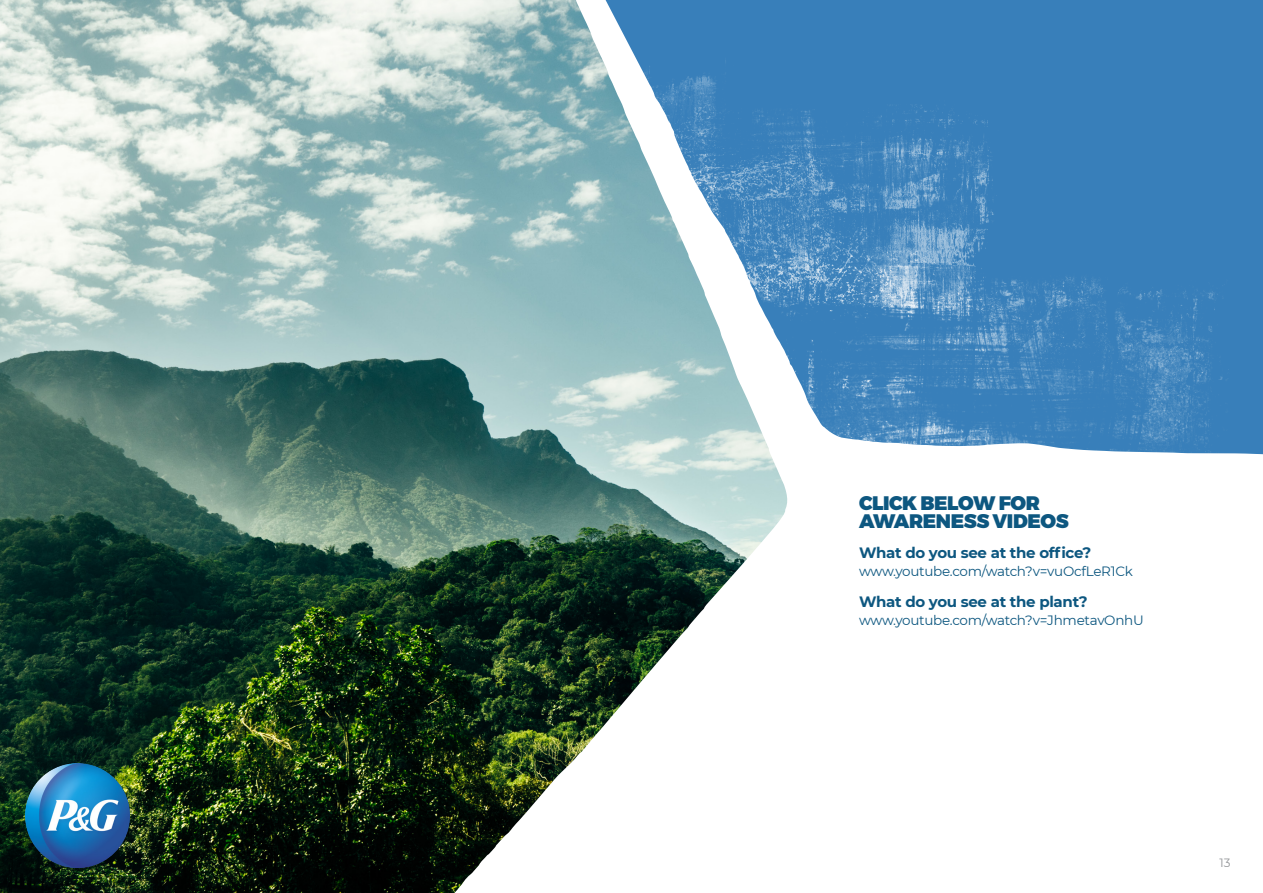
<style>
.page{position:relative;width:1263px;height:893px;background:#fff}
.page>*{position:absolute;margin:0;border:0;box-sizing:border-box;transform-origin:0 0}
.t1{font:900 19.5px/18px "Montserrat";letter-spacing:-.02em;color:#0d5780}
.t2{font:700 15px "Montserrat";letter-spacing:-.02em;color:#0d5780}
.t3{font:13.5px "Montserrat";letter-spacing:-.02em;color:#0d5780}
.t4{font:12px "Montserrat";color:#939598}
</style>
<div class="page">
<img style="left:0;top:0;width:788px;height:893px">
<img style="left:606px;top:0;width:657px;height:454px">
<img style="left:26px;top:764px;width:103px;height:103px">
<p class="t1" style="left:859px;top:494px;width:211px">CLICK BELOW FOR<br>AWARENESS VIDEOS</p>
<p class="t2" style="left:859px;top:542px;width:234px">What do you see at the office?</p>
<p class="t3" style="left:859px;top:562px;width:275px">www.youtube.com/watch?v=vuOcfLeR1Ck</p>
<p class="t2" style="left:859px;top:591px;width:230px">What do you see at the plant?</p>
<p class="t3" style="left:859px;top:611px;width:286px">www.youtube.com/watch?v=JhmetavOnhU</p>
<p class="t4" style="left:1219px;top:855px;width:13px">13</p>
</div>
